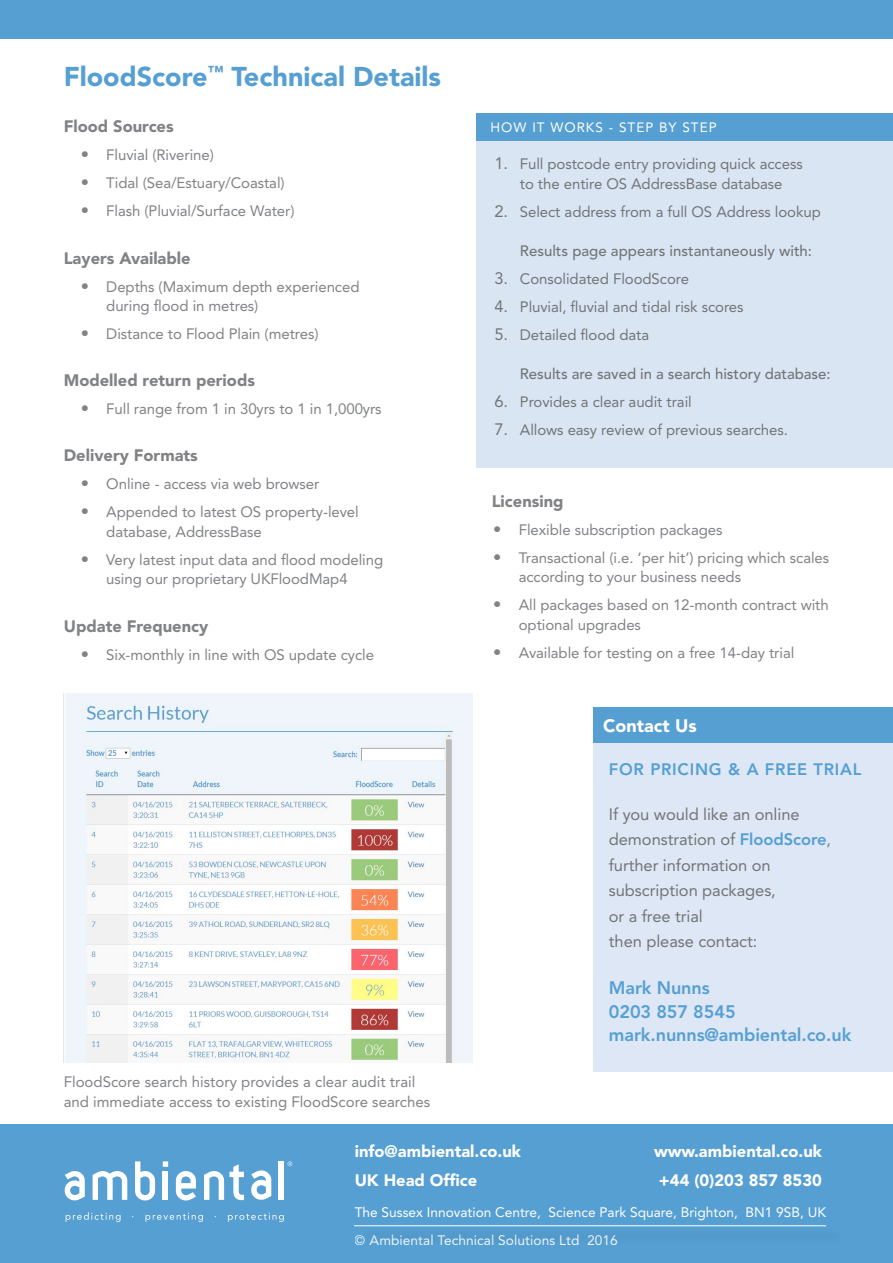
<style>
.page{position:relative;width:893px;height:1263px;background:#fff}
.page>*{position:absolute;margin:0;border:0;box-sizing:border-box;transform-origin:0 0}
.t1{font:900 27px "Avenir LT Std";color:#569fd2}
.t2{font:800 18px/24px "Avenir LT Std";letter-spacing:-.005em;color:#569fd2}
.t3{font:900 18px "Avenir LT Std";color:#fff}
.t4{font:16.5px/25.5px "Avenir LT Std";letter-spacing:-.005em;color:#727577}
.t5{font:900 16.5px "Avenir LT Std";color:#808285}
.t6{font:900 16.5px "Avenir LT Std";color:#fff}
.t7{font:800 16.5px "Avenir LT Std";letter-spacing:.045em;color:#569fd2}
.t8{font:15px/19.5px "Avenir LT Std";letter-spacing:-.005em;color:#808285}
.t9{font:15px/19.5px "Avenir LT Std";letter-spacing:-.005em;color:#727577;text-align:center}
.t10{font:500 15px "Avenir LT Std";color:#727577}
.t11{font:13.65px "Avenir LT Std";color:#fff}
.t12{font:13.5px "Avenir LT Std";letter-spacing:.075em;color:#fff}
.s1{font-size:16.5px}
.s2{font-weight:800;color:#569fd2}
.s3{color:#808285}
</style>
<div class="page">
<div style="left:0;top:0;width:893px;height:38px;background:#569fd2"></div>
<div style="left:0;top:1125px;width:893px;height:138px;background:#569fd2"></div>
<svg style="left:93px;top:1171px;width:34px;height:29px"></svg>
<svg style="left:135px;top:1161px;width:20px;height:39px"></svg>
<svg style="left:163px;top:1161px;width:5px;height:6px"></svg>
<div style="left:163px;top:1172px;width:5px;height:28px;background:#fff"></div>
<svg style="left:176px;top:1171px;width:20px;height:29px"></svg>
<div style="left:278px;top:1161px;width:6px;height:39px;background:#fff"></div>
<svg style="left:65px;top:1171px;width:20px;height:29px"></svg>
<svg style="left:251px;top:1170px;width:20px;height:30px"></svg>
<svg style="left:204px;top:1164px;width:40px;height:36px"></svg>
<svg style="left:288px;top:1161px;width:4px;height:5px"></svg>
<svg style="left:66px;top:1212px;width:55px;height:10px"></svg>
<svg style="left:145px;top:1213px;width:58px;height:9px"></svg>
<svg style="left:228px;top:1213px;width:56px;height:9px"></svg>
<div style="left:594px;top:743px;width:299px;height:328px;background:#dde7f5"></div>
<div style="left:594px;top:707px;width:299px;height:35px;background:#569fd2"></div>
<div style="left:358px;top:1228px;width:485px;height:17px;background:#549bcd"></div>
<hr style="left:354px;top:1225px;width:472px;height:1px;background:#fff">
<div style="left:476px;top:129px;width:417px;height:338px;background:#dae5f4"></div>
<div style="left:476px;top:113px;width:417px;height:27px;background:#569fd2"></div>
<img style="left:66px;top:693px;width:406px;height:369px">
<h1 class="t1" style="left:64px;top:60px;width:379px">FloodScore<sup>™</sup> Technical Details</h1>
<p class="t5" style="left:64px;top:117px;width:111px">Flood Sources</p>
<p class="t8" style="left:81px;top:146px;width:135px"><span class="s1">•</span> Fluvial (Riverine)</p>
<p class="t8" style="left:81px;top:174px;width:205px"><span class="s1">•</span> Tidal (Sea/Estuary/Coastal)</p>
<p class="t8" style="left:81px;top:202px;width:215px"><span class="s1">•</span> Flash (Pluvial/Surface Water)</p>
<p class="t5" style="left:64px;top:248px;width:128px">Layers Available</p>
<p class="t8" style="left:106px;top:277px;width:255px;text-indent:-26px"><span class="s1">•</span> Depths (Maximum depth experienced during flood in metres)</p>
<p class="t8" style="left:81px;top:325px;width:239px"><span class="s1">•</span> Distance to Flood Plain (metres)</p>
<p class="t5" style="left:64px;top:370px;width:193px">Modelled return periods</p>
<p class="t8" style="left:81px;top:399px;width:302px"><span class="s1">•</span> Full range from 1 in 30yrs to 1 in 1,000yrs</p>
<p class="t5" style="left:64px;top:445px;width:136px">Delivery Formats</p>
<p class="t8" style="left:81px;top:474px;width:240px"><span class="s1">•</span> Online - access via web browser</p>
<p class="t8" style="left:106px;top:502px;width:254px;text-indent:-26px"><span class="s1">•</span> Appended to latest OS property-level database, AddressBase</p>
<p class="t8" style="left:106px;top:550px;width:278px;text-indent:-26px"><span class="s1">•</span> Very latest input data and flood modeling using our proprietary UKFloodMap4</p>
<p class="t5" style="left:64px;top:616px;width:146px">Update Frequency</p>
<p class="t8" style="left:81px;top:645px;width:295px"><span class="s1">•</span> Six-monthly in line with OS update cycle</p>
<p class="t8" style="left:64px;top:1072px;width:368px">FloodScore search history provides a clear audit trail and immediate access to existing FloodScore searches</p>
<p class="t12" style="left:491px;top:119px;width:228px">HOW IT WORKS - STEP BY STEP</p>
<p class="t9" style="left:494px;top:155px;width:310px"><span class="s1">1.</span> Full postcode entry providing quick access to the entire OS AddressBase database</p>
<p class="t9" style="left:494px;top:202px;width:328px"><span class="s1">2.</span> Select address from a full OS Address lookup</p>
<p class="t10" style="left:520px;top:242px;width:294px">Results page appears instantaneously with:</p>
<p class="t9" style="left:494px;top:269px;width:196px"><span class="s1">3.</span> Consolidated FloodScore</p>
<p class="t9" style="left:494px;top:297px;width:251px"><span class="s1">4.</span> Pluvial, fluvial and tidal risk scores</p>
<p class="t9" style="left:494px;top:325px;width:156px"><span class="s1">5.</span> Detailed flood data</p>
<p class="t10" style="left:520px;top:365px;width:312px">Results are saved in a search history database:</p>
<p class="t9" style="left:494px;top:392px;width:199px"><span class="s1">6.</span> Provides a clear audit trail</p>
<p class="t9" style="left:494px;top:420px;width:295px"><span class="s1">7.</span> Allows easy review of previous searches.</p>
<p class="t5" style="left:492px;top:491px;width:73px">Licensing</p>
<p class="t8" style="left:493px;top:520px;width:231px"><span class="s1">•</span> Flexible subscription packages</p>
<p class="t8" style="left:519px;top:548px;width:312px;text-indent:-26px"><span class="s1">•</span> Transactional (i.e. ‘per hit’) pricing which scales according to your business needs</p>
<p class="t8" style="left:519px;top:595px;width:312px;text-indent:-26px"><span class="s1">•</span> All packages based on 12-month contract with optional upgrades</p>
<p class="t8" style="left:493px;top:643px;width:303px"><span class="s1">•</span> Available for testing on a free 14-day trial</p>
<p class="t3" style="left:603px;top:715px;width:95px">Contact Us</p>
<p class="t7" style="left:609px;top:760px;width:254px">FOR PRICING &amp; A FREE TRIAL</p>
<p class="t4" style="left:609px;top:802px;width:224px">If you would like an online demonstration of <span class="s2">FloodScore</span><span class="s3">, </span>further information on subscription packages,<br>or a free trial<br>then please contact:</p>
<p class="t2" style="left:609px;top:975px;width:244px">Mark Nunns<br>0203 857 8545 mark.nunns@ambiental.co.uk</p>
<p class="t6" style="left:355px;top:1141px;width:168px">info@ambiental.co.uk</p>
<p class="t6" style="left:654px;top:1141px;width:170px">www.ambiental.co.uk</p>
<p class="t6" style="left:355px;top:1170px;width:124px">UK Head Office</p>
<p class="t6" style="left:659px;top:1170px;width:164px">+44 (0)203 857 8530</p>
<p class="t11" style="left:355px;top:1205px;width:473px">The Sussex Innovation Centre, Science Park Square, Brighton, BN1 9SB, UK</p>
<p class="t11" style="left:355px;top:1232px;width:265px">© Ambiental Technical Solutions Ltd 2016</p>
</div>
